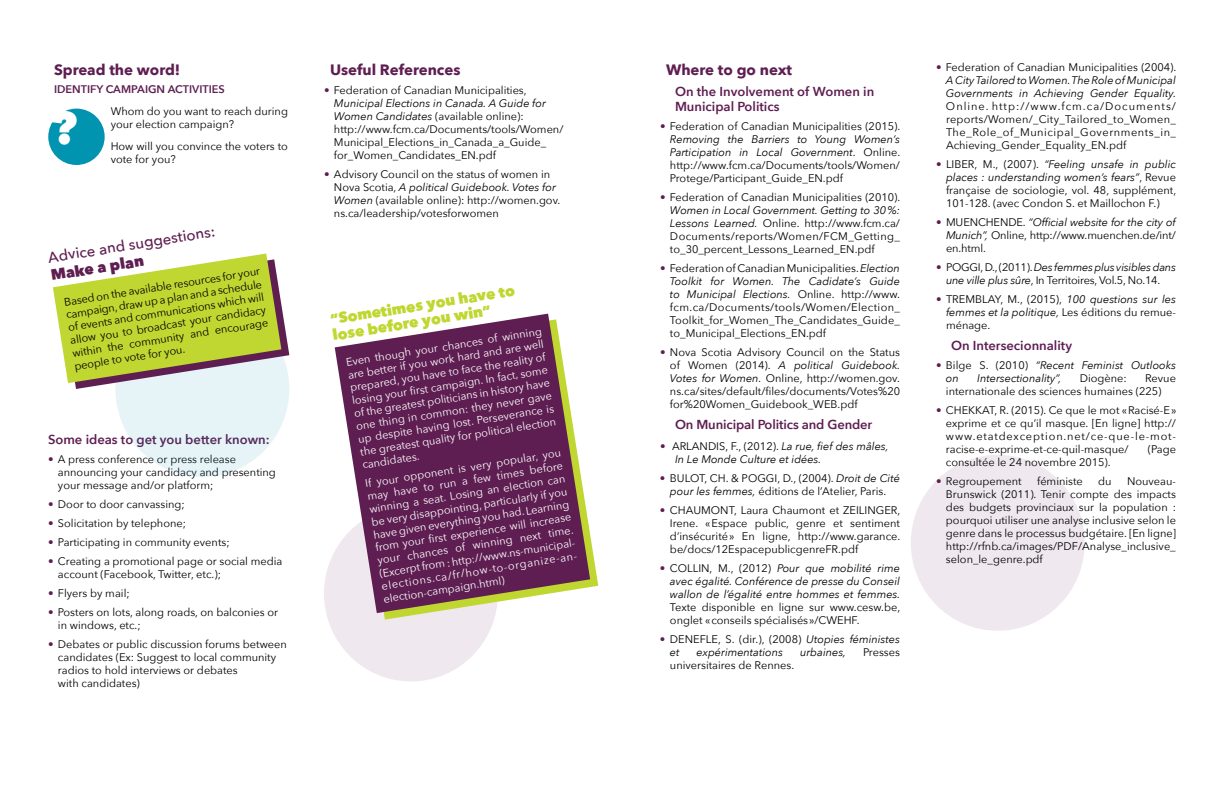
<style>
.page{position:relative;width:1224px;height:792px;background:#fff}
.page>*{position:absolute;margin:0;border:0;box-sizing:border-box;transform-origin:0 0}
.t1{font:800 45px "Avenir Next";color:#fff}
.t2{font:700 15px "Avenir Next";color:#5e1e52}
.t3{font:800 15px/16px "Avenir Next";color:#bfd730}
.t4{font:500 15px "Avenir Next";color:#5e1e52}
.t5{font:800 15px "Avenir Next";color:#5e1e52}
.t6{font:600 13px/15px "Avenir Next";color:#5e1e52}
.t7{font:11px/13px "Avenir Next";color:#000;text-align:justify}
.t8{font:11px/13px "Avenir Next";color:#fff;text-align:justify}
.t9{font:italic 11px/13px "Avenir Next";color:#000}
.t10{font:11px/13px "Avenir Next";letter-spacing:-.02em;color:#000;text-align:center}
.t11{font:600 11px "Avenir Next";color:#5e1e52}
.s1{color:#5e1e52}
.s2{font-style:italic}
.s3{font-style:normal;color:#5e1e52}
.s4{font-style:normal}
</style>
<div class="page">
<div style="left:911px;top:455px;width:174px;height:176px;background:#efe8ee;border-radius:50%"></div>
<div style="left:324px;top:506px;width:174px;height:176px;background:#efe8ee;border-radius:50%"></div>
<svg style="left:384px;top:534px;width:214px;height:86px"></svg>
<svg style="left:335px;top:314px;width:255px;height:299px;fill:#5e1e52"></svg>
<div style="left:115px;top:301px;width:174px;height:176px;background:#e6f4f7;border-radius:50%"></div>
<div style="left:48px;top:109px;width:57px;height:56px;background:#0094b0;border-radius:50%"></div>
<svg style="left:53px;top:254px;width:236px;height:135px"></svg>
<h2 class="t2" style="left:54px;top:57px;width:128px">Spread the word!</h2>
<p class="t11" style="left:54px;top:80px;width:172px">IDENTIFY CAMPAIGN ACTIVITIES</p>
<p class="t7" style="left:111px;top:104px;width:179px">Whom do you want to reach during your election campaign?</p>
<p class="t7" style="left:111px;top:139px;width:179px">How will you convince the voters to vote for you?</p>
<h1 class="t1" style="left:51px;top:101px;width:28px">?</h1>
<h2 class="t4" style="left:46px;top:245px;width:170px;rotate:-9deg">Advice and suggestions:</h2>
<h2 class="t5" style="left:50px;top:266px;width:95px;rotate:-9deg">Make a plan</h2>
<p class="t7" style="left:63px;top:295px;width:200px;rotate:-9deg">Based on the available resources for your campaign, draw up a plan and a schedule of events and communications which will allow you to broadcast your candidacy within the community and encourage people to vote for you.</p>
<p class="t6" style="left:48px;top:432px;width:223px">Some ideas to get you better known:</p>
<p class="t7" style="left:58px;top:452px;width:219px;text-align:left;text-indent:-10px"><span class="s1">•</span> A press conference or press release announcing your candidacy and presenting your message and/or platform;</p>
<p class="t7" style="left:48px;top:497px;width:138px"><span class="s1">•</span> Door to door canvassing;</p>
<p class="t7" style="left:48px;top:516px;width:140px"><span class="s1">•</span> Solicitation by telephone;</p>
<p class="t7" style="left:48px;top:535px;width:183px"><span class="s1">•</span> Participating in community events;</p>
<p class="t7" style="left:58px;top:554px;width:226px;text-indent:-10px"><span class="s1">•</span> Creating a promotional page or social media account (Facebook, Twitter, etc.);</p>
<p class="t7" style="left:48px;top:586px;width:83px"><span class="s1">•</span> Flyers by mail;</p>
<p class="t7" style="left:58px;top:605px;width:222px;text-indent:-10px"><span class="s1">•</span> Posters on lots, along roads, on balconies or in windows, etc.;</p>
<p class="t7" style="left:58px;top:637px;width:230px;text-align:left;text-indent:-10px"><span class="s1">•</span> Debates or public discussion forums between candidates (Ex: Suggest to local community radios to hold interviews or debates<br>with candidates)</p>
<h2 class="t2" style="left:330px;top:57px;width:132px">Useful References</h2>
<p class="t7" style="left:334px;top:83px;width:231px;text-align:left;text-indent:-10px"><span class="s1">•</span> Federation of Canadian Municipalities, <span class="s2">Municipal Elections in Canada. A Guide for Women Candidates</span> (available online): http://www.fcm.ca/Documents/tools/Women/ Municipal_Elections_in_Canada_a_Guide_ for_Women_Candidates_EN.pdf</p>
<p class="t7" style="left:334px;top:167px;width:228px;text-align:left;text-indent:-10px"><span class="s1">•</span> Advisory Council on the status of women in Nova Scotia, <span class="s2">A political Guidebook. Votes for Women</span> (available online): http://women.gov. ns.ca/leadership/votesforwomen</p>
<h2 class="t3" style="left:329px;top:311px;width:188px;rotate:-9deg">“Sometimes you have to lose before you win”</h2>
<p class="t8" style="left:345px;top:355px;width:200px;rotate:-9deg">Even though your chances of winning are better if you work hard and are well prepared, you have to face the reality of losing your fi rst campaign. In fact, some of the greatest politicians in history have one thing in common: they never gave up despite having lost. Perseverance is the greatest quality for political election candidates.</p>
<p class="t8" style="left:364px;top:477px;width:207px;text-align:left;rotate:-9deg">If your opponent is very popular, you may have to run a few times before winning a seat. Losing an election can be very disappointing, particularly if you have given everything you had. Learning from your fi rst experience will increase your chances of winning next time. (Excerpt from : http://www.ns-municipal&shy;elections.ca/fr/how-to-organize-an&shy;election-campaign.html)</p>
<h2 class="t2" style="left:666px;top:57px;width:128px">Where to go next</h2>
<p class="t6" style="left:675px;top:84px;width:201px">On the Involvement of Women in<br>Municipal Politics</p>
<p class="t7" style="left:670px;top:119px;width:232px;text-indent:-10px"><span class="s1">•</span> Federation of Canadian Municipalities (2015).<br><span class="s2">Removing the Barriers to Young Women’s Participation in Local Government</span>. Online. http://www.fcm.ca/Documents/tools/Women/ Protege/Participant_Guide_EN.pdf</p>
<p class="t7" style="left:670px;top:190px;width:232px;text-indent:-10px"><span class="s1">•</span> Federation of Canadian Municipalities (2010).<br><span class="s2">Women in Local Government. Getting to 30%:<br>Lessons Learned.</span> Online. http://www.fcm.ca/ Documents/reports/Women/FCM_Getting_ to_30_percent_Lessons_Learned_EN.pdf</p>
<p class="t7" style="left:670px;top:261px;width:232px;text-indent:-10px"><span class="s1">•</span> Federation of Canadian Municipalities. <span class="s2">Election Toolkit for Women. The Cadidate’s Guide to Municipal Elections.</span> Online. http://www. fcm.ca/Documents/tools/Women/Election_ Toolkit_for_Women_The_Candidates_Guide_ to_Municipal_Elections_EN.pdf</p>
<p class="t7" style="left:670px;top:345px;width:232px;text-indent:-10px"><span class="s1">•</span> Nova Scotia Advisory Council on the Status of Women (2014). <span class="s2">A political Guidebook.<br>Votes for Women.</span> Online, http://women.gov. ns.ca/sites/default/files/documents/Votes%20 for%20Women_Guidebook_WEB.pdf</p>
<p class="t6" style="left:675px;top:417px;width:199px">On Municipal Politics and Gender</p>
<p class="t9" style="left:675px;top:439px;width:215px;text-indent:-15px"><span class="s3">•</span> <span class="s4">ARLANDIS, F., (2012).</span> La rue, fief des mâles,<br>In Le Monde Culture et idées.</p>
<p class="t7" style="left:660px;top:471px;width:241px;text-align:center"><span class="s1">•</span> BULOT, CH. &amp; POGGI, D., (2004). <span class="s2">Droit de Cité pour les femmes,</span> éditions de l’Atelier, Paris.</p>
<p class="t7" style="left:670px;top:503px;width:232px;text-indent:-10px"><span class="s1">•</span> CHAUMONT, Laura Chaumont et ZEILINGER, Irene. «Espace public, genre et sentiment d’insécurité» En ligne, http://www.garance. be/docs/12EspacepublicgenreFR.pdf</p>
<p class="t9" style="left:670px;top:561px;width:232px;text-align:justify;text-indent:-10px"><span class="s3">•</span> <span class="s4">COLLIN, M., (2012)</span> Pour que mobilité rime avec égalité. Conférence de presse du Conseil wallon de l’égalité entre hommes et femmes.</p>
<p class="t7" style="left:670px;top:600px;width:232px">Texte disponible en ligne sur www.cesw.be, onglet «conseils spécialisés»/CWEHF.</p>
<p class="t7" style="left:670px;top:632px;width:232px;text-indent:-10px"><span class="s1">•</span> DENEFLE, S. (dir.), (2008) <span class="s2">Utopies féministes et</span></p>
<p class="t9" style="left:697px;top:645px;width:88px">expérimentations</p>
<p class="t9" style="left:800px;top:645px;width:48px">urbaines,</p>
<p class="t7" style="left:863px;top:645px;width:38px">Presses</p>
<p class="t7" style="left:670px;top:658px;width:126px">universitaires de Rennes.</p>
<p class="t9" style="left:946px;top:60px;width:232px;text-align:justify;text-indent:-10px"><span class="s3">•</span> <span class="s4">Federation of Canadian Municipalities (2004).<br></span>A City Tailored to Women. The Role of Municipal Governments in Achieving Gender Equality.</p>
<p class="t7" style="left:946px;top:99px;width:232px">Online. http://www.fcm.ca/Documents/ reports/Women/_City_Tailored_to_Women_ The_Role_of_Municipal_Governments_in_ Achieving_Gender_Equality_EN.pdf</p>
<p class="t7" style="left:946px;top:157px;width:232px;text-indent:-10px"><span class="s1">•</span> LIBER, M., (2007). <span class="s2">“Feeling unsafe in public places : understanding women’s fears”</span>, Revue française de sociologie, vol. 48, supplément, 101-128. (avec Condon S. et Maillochon F.)</p>
<p class="t7" style="left:946px;top:215px;width:232px;text-indent:-10px"><span class="s1">•</span> MUENCHENDE. <span class="s2">“Official website for the city of Munich”,</span> Online, http://www.muenchen.de/int/ en.html.</p>
<p class="t10" style="left:936px;top:260px;width:241px"><span class="s1">•</span> POGGI, D., (2011). <span class="s2">Des femmes plus visibles dans une ville plus sûre</span>, In Territoires, Vol.5, No.14.</p>
<p class="t7" style="left:946px;top:292px;width:231px;text-indent:-10px"><span class="s1">•</span> TREMBLAY, M., (2015), <span class="s2">100 questions sur les femmes et la politique,</span> Les éditions du remue&shy;ménage.</p>
<p class="t6" style="left:951px;top:338px;width:123px">On Intersecionnality</p>
<p class="t9" style="left:946px;top:358px;width:231px;text-indent:-10px"><span class="s3">•</span> <span class="s4">Bilge S. (2010)</span> “Recent Feminist Outlooks on</p>
<p class="t9" style="left:977px;top:371px;width:86px">Intersectionality”,</p>
<p class="t7" style="left:1080px;top:371px;width:49px">Diogène:</p>
<p class="t7" style="left:946px;top:371px;width:231px;text-indent:199px">Revue internationale des sciences humaines (225)</p>
<p class="t7" style="left:946px;top:403px;width:232px;text-indent:-10px"><span class="s1">•</span> CHEKKAT, R. (2015). Ce que le mot «Racisé-E» exprime et ce qu’il masque. [En ligne] http:// www.etatdexception.net/ce-que-le-mot&shy;racise-e-exprime-et-ce-quil-masque/</p>
<p class="t7" style="left:1148px;top:442px;width:30px">(Page</p>
<p class="t7" style="left:946px;top:455px;width:166px">consultée le 24 novembre 2015).</p>
<p class="t7" style="left:936px;top:474px;width:87px"><span class="s1">•</span> Regroupement</p>
<p class="t7" style="left:1037px;top:474px;width:47px">féministe</p>
<p class="t7" style="left:1098px;top:474px;width:15px">du</p>
<p class="t7" style="left:946px;top:474px;width:232px;text-indent:181px">Nouveau-Brunswick (2011). Tenir compte des impacts des budgets provinciaux sur la population : pourquoi utiliser une analyse inclusive selon le genre dans le processus budgétaire. [En ligne] http://rfnb.ca/images/PDF/Analyse_inclusive_ selon_le_genre.pdf</p>
</div>
